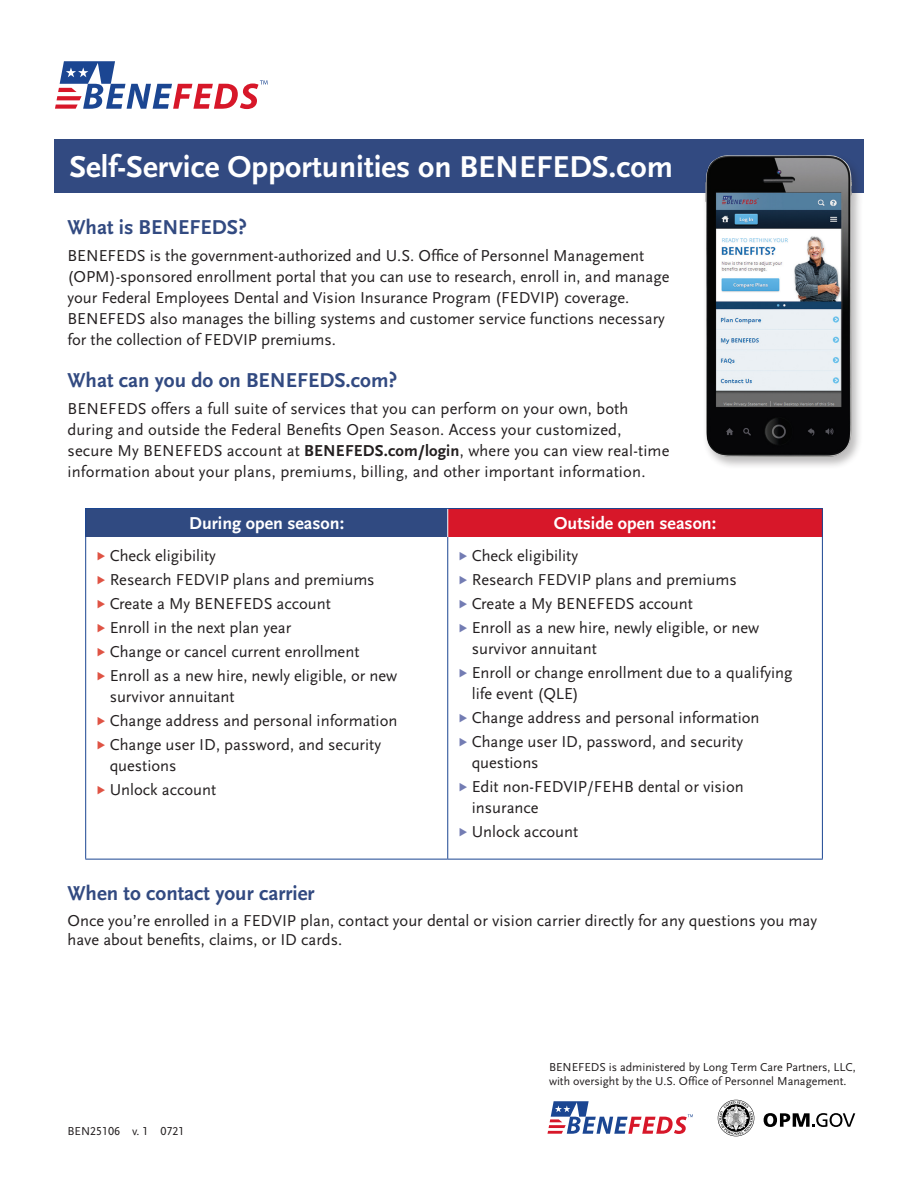
<style>
.page{position:relative;width:918px;height:1188px;background:#fff}
.page>*{position:absolute;margin:0;border:0;box-sizing:border-box;transform-origin:0 0}
.t1{font:700 31.5px "Scala Sans LF";color:#fff}
.t2{font:700 21px "Scala Sans LF";color:#324a81}
.t3{font:700 18px "Scala Sans LF";color:#fff}
.t4{font:16.5px/21px "Scala Sans";color:#231f20}
.t5{font:16.5px/21px "Scala Sans LF";color:#231f20}
.t6{font:12px/13.5px "Scala Sans LF";color:#231f20}
.s1{font-weight:700}
</style>
<div class="page">
<div style="left:54px;top:140px;width:810px;height:54px;background:#324a81"></div>
<div style="left:86px;top:509px;width:362px;height:28px;background:#304a81"></div>
<div style="left:448px;top:509px;width:374px;height:28px;background:#d71729"></div>
<hr style="left:85px;top:508px;width:363px;height:1px;background:#1b4692">
<svg style="left:85px;top:509px;width:1px;height:28px"></svg>
<hr style="left:448px;top:508px;width:375px;height:1px;background:#1b4692">
<svg style="left:822px;top:509px;width:1px;height:28px"></svg>
<hr style="left:85px;top:537px;width:1px;height:322px;background:#1b4692">
<hr style="left:822px;top:537px;width:1px;height:322px;background:#1b4692">
<hr style="left:85px;top:859px;width:363px;height:1px;background:#1b4692">
<hr style="left:448px;top:859px;width:375px;height:1px;background:#1b4692">
<svg style="left:447px;top:509px;width:1px;height:28px"></svg>
<hr style="left:447px;top:537px;width:1px;height:322px;background:#1b4692">
<svg style="left:55px;top:61px;width:213px;height:48px"></svg>
<div style="left:702px;top:153px;width:162px;height:317px;background:#231f20;opacity:.3"></div>
<img style="left:705px;top:155px;width:147px;height:302px">
<svg style="left:764px;top:1113px;width:91px;height:14px"></svg>
<svg style="left:718px;top:1100px;width:36px;height:36px"></svg>
<svg style="left:548px;top:1101px;width:145px;height:33px"></svg>
<h1 class="t1" style="left:69px;top:149px;width:605px">Self-Service Opportunities on BENEFEDS.com</h1>
<h2 class="t2" style="left:68px;top:216px;width:181px">What is BENEFEDS?</h2>
<p class="t5" style="left:68px;top:245px;width:604px">BENEFEDS is the government-authorized and U.S. Office of Personnel Management (OPM)-sponsored enrollment portal that you can use to research, enroll in, and manage your Federal Employees Dental and Vision Insurance Program (FEDVIP) coverage.<br>BENEFEDS also manages the billing systems and customer service functions necessary for the collection of FEDVIP premiums.</p>
<h2 class="t2" style="left:68px;top:369px;width:331px">What can you do on BENEFEDS.com?</h2>
<p class="t5" style="left:68px;top:398px;width:604px">BENEFEDS offers a full suite of services that you can perform on your own, both during and outside the Federal Benefits Open Season. Access your customized, secure My BENEFEDS account at <span class="s1">BENEFEDS.com/login</span>, where you can view real-time information about your plans, premiums, billing, and other important information.</p>
<h3 class="t3" style="left:189px;top:514px;width:156px">During open season:</h3>
<h3 class="t3" style="left:554px;top:514px;width:164px">Outside open season:</h3>
<p class="t4" style="left:110px;top:546px;width:108px">Check eligibility</p>
<p class="t4" style="left:110px;top:570px;width:267px">Research FEDVIP plans and premiums</p>
<p class="t4" style="left:110px;top:594px;width:223px">Create a My BENEFEDS account</p>
<p class="t4" style="left:110px;top:618px;width:183px">Enroll in the next plan year</p>
<p class="t4" style="left:110px;top:642px;width:251px">Change or cancel current enrollment</p>
<p class="t4" style="left:110px;top:666px;width:289px">Enroll as a new hire, newly eligible, or new survivor annuitant</p>
<p class="t4" style="left:110px;top:711px;width:289px">Change address and personal information</p>
<p class="t4" style="left:110px;top:735px;width:273px">Change user ID, password, and security questions</p>
<p class="t4" style="left:110px;top:780px;width:108px">Unlock account</p>
<p class="t4" style="left:472px;top:546px;width:108px">Check eligibility</p>
<p class="t4" style="left:472px;top:570px;width:267px">Research FEDVIP plans and premiums</p>
<p class="t4" style="left:472px;top:594px;width:223px">Create a My BENEFEDS account</p>
<p class="t4" style="left:472px;top:618px;width:289px">Enroll as a new hire, newly eligible, or new survivor annuitant</p>
<p class="t4" style="left:472px;top:663px;width:322px">Enroll or change enrollment due to a qualifying life event (QLE)</p>
<p class="t4" style="left:472px;top:708px;width:289px">Change address and personal information</p>
<p class="t4" style="left:472px;top:732px;width:273px">Change user ID, password, and security questions</p>
<p class="t4" style="left:472px;top:777px;width:274px">Edit non-FEDVIP/FEHB dental or vision insurance</p>
<p class="t4" style="left:472px;top:822px;width:108px">Unlock account</p>
<h2 class="t2" style="left:68px;top:882px;width:249px">When to contact your carrier</h2>
<p class="t4" style="left:68px;top:911px;width:751px;line-height:19.5px">Once you’re enrolled in a FEDVIP plan, contact your dental or vision carrier directly for any questions you may have about benefits, claims, or ID cards.</p>
<p class="t6" style="left:68px;top:1124px;width:119px">BEN25106 v. 1 0721</p>
<p class="t6" style="left:549px;top:1061px;width:308px">BENEFEDS is administered by Long Term Care Partners, LLC, with oversight by the U.S. Office of Personnel Management.</p>
</div>
